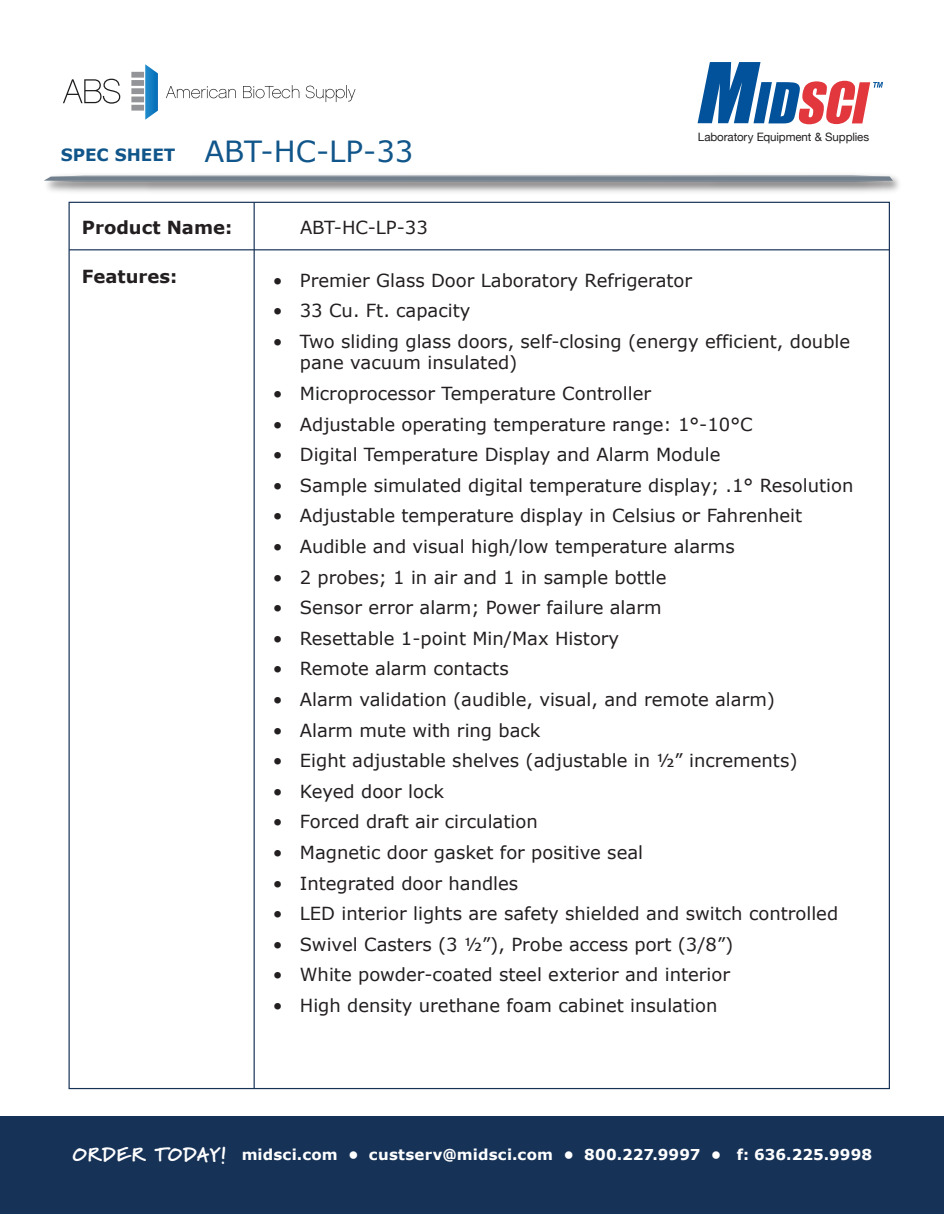
<style>
.page{position:relative;width:945px;height:1215px;background:#fff}
.page>*{position:absolute;margin:0;border:0;box-sizing:border-box;transform-origin:0 0}
.t1{font:29.1px "Verdana";color:#11568a}
.t2{font:18px/21.6px "Verdana";color:#231f20}
.t3{font:700 18px "Verdana";color:#231f20}
.t4{font:700 15px "Verdana";letter-spacing:.01em;color:#fff}
.t5{font:11.55px "Helvetica Neue";letter-spacing:-.01em;color:#231f20}
.s1{font-weight:700;font-size:16.95px}
.s2{font-family:"Marydale";font-weight:900;font-size:19.5px}
</style>
<div class="page">
<svg style="left:63px;top:79px;width:57px;height:25px"></svg>
<svg style="left:166px;top:86px;width:70px;height:12px"></svg>
<svg style="left:243px;top:85px;width:56px;height:13px"></svg>
<svg style="left:306px;top:85px;width:49px;height:17px"></svg>
<div style="left:131px;top:105px;width:13px;height:6px;background:#929497"></div>
<div style="left:131px;top:97px;width:13px;height:5px;background:#929497"></div>
<div style="left:131px;top:88px;width:13px;height:6px;background:#929497"></div>
<div style="left:131px;top:80px;width:13px;height:6px;background:#929497"></div>
<div style="left:131px;top:72px;width:13px;height:6px;background:#929497"></div>
<svg style="left:145px;top:64px;width:13px;height:56px"></svg>
<svg style="left:44px;top:175px;width:849px;height:7px;background:#86909b"></svg>
<div style="left:0;top:1116px;width:944px;height:98px;background:#163257"></div>
<svg style="left:698px;top:62px;width:185px;height:62px"></svg>
<hr style="left:69px;top:249px;width:820px;height:1px;background:#163257">
<hr style="left:254px;top:202px;width:1px;height:887px;background:#163257">
<h1 class="t1" style="left:61px;top:133px;width:354px"><span class="s1">SPEC SHEET</span> ABT-HC-LP-33</h1>
<p class="t5" style="left:698px;top:128px;width:173px">Laboratory Equipment &amp; Supplies</p>
<p class="t3" style="left:82px;top:216px;width:152px">Product Name:</p>
<p class="t3" style="left:82px;top:265px;width:97px">Features:</p>
<p class="t2" style="left:300px;top:217px;width:129px">ABT-HC-LP-33</p>
<p class="t2" style="left:273px;top:270px;width:421px">• Premier Glass Door Laboratory Refrigerator</p>
<p class="t2" style="left:273px;top:300px;width:199px">• 33 Cu. Ft. capacity</p>
<p class="t2" style="left:300px;top:331px;width:552px;text-indent:-27px">• Two sliding glass doors, self-closing (energy efficient, double pane vacuum insulated)</p>
<p class="t2" style="left:273px;top:383px;width:380px">• Microprocessor Temperature Controller</p>
<p class="t2" style="left:273px;top:414px;width:481px">• Adjustable operating temperature range: 1°-10°C</p>
<p class="t2" style="left:273px;top:444px;width:449px">• Digital Temperature Display and Alarm Module</p>
<p class="t2" style="left:273px;top:475px;width:582px">• Sample simulated digital temperature display; .1° Resolution</p>
<p class="t2" style="left:273px;top:505px;width:531px">• Adjustable temperature display in Celsius or Fahrenheit</p>
<p class="t2" style="left:273px;top:536px;width:464px">• Audible and visual high/low temperature alarms</p>
<p class="t2" style="left:273px;top:567px;width:395px">• 2 probes; 1 in air and 1 in sample bottle</p>
<p class="t2" style="left:273px;top:597px;width:390px">• Sensor error alarm; Power failure alarm</p>
<p class="t2" style="left:273px;top:628px;width:348px">• Resettable 1-point Min/Max History</p>
<p class="t2" style="left:273px;top:658px;width:237px">• Remote alarm contacts</p>
<p class="t2" style="left:273px;top:689px;width:504px">• Alarm validation (audible, visual, and remote alarm)</p>
<p class="t2" style="left:273px;top:720px;width:269px">• Alarm mute with ring back</p>
<p class="t2" style="left:273px;top:750px;width:526px">• Eight adjustable shelves (adjustable in ½” increments)</p>
<p class="t2" style="left:273px;top:781px;width:173px">• Keyed door lock</p>
<p class="t2" style="left:273px;top:811px;width:266px">• Forced draft air circulation</p>
<p class="t2" style="left:273px;top:842px;width:372px">• Magnetic door gasket for positive seal</p>
<p class="t2" style="left:273px;top:873px;width:247px">• Integrated door handles</p>
<p class="t2" style="left:273px;top:903px;width:567px">• LED interior lights are safety shielded and switch controlled</p>
<p class="t2" style="left:273px;top:934px;width:462px">• Swivel Casters (3 ½”), Probe access port (3/8”)</p>
<p class="t2" style="left:273px;top:964px;width:459px">• White powder-coated steel exterior and interior</p>
<p class="t2" style="left:273px;top:995px;width:446px">• High density urethane foam cabinet insulation</p>
<p class="t4" style="left:73px;top:1145px;width:801px"><span class="s2">ORDER TODAY!</span> midsci.com • custserv@midsci.com • 800.227.9997 • f: 636.225.9998</p>
</div>
